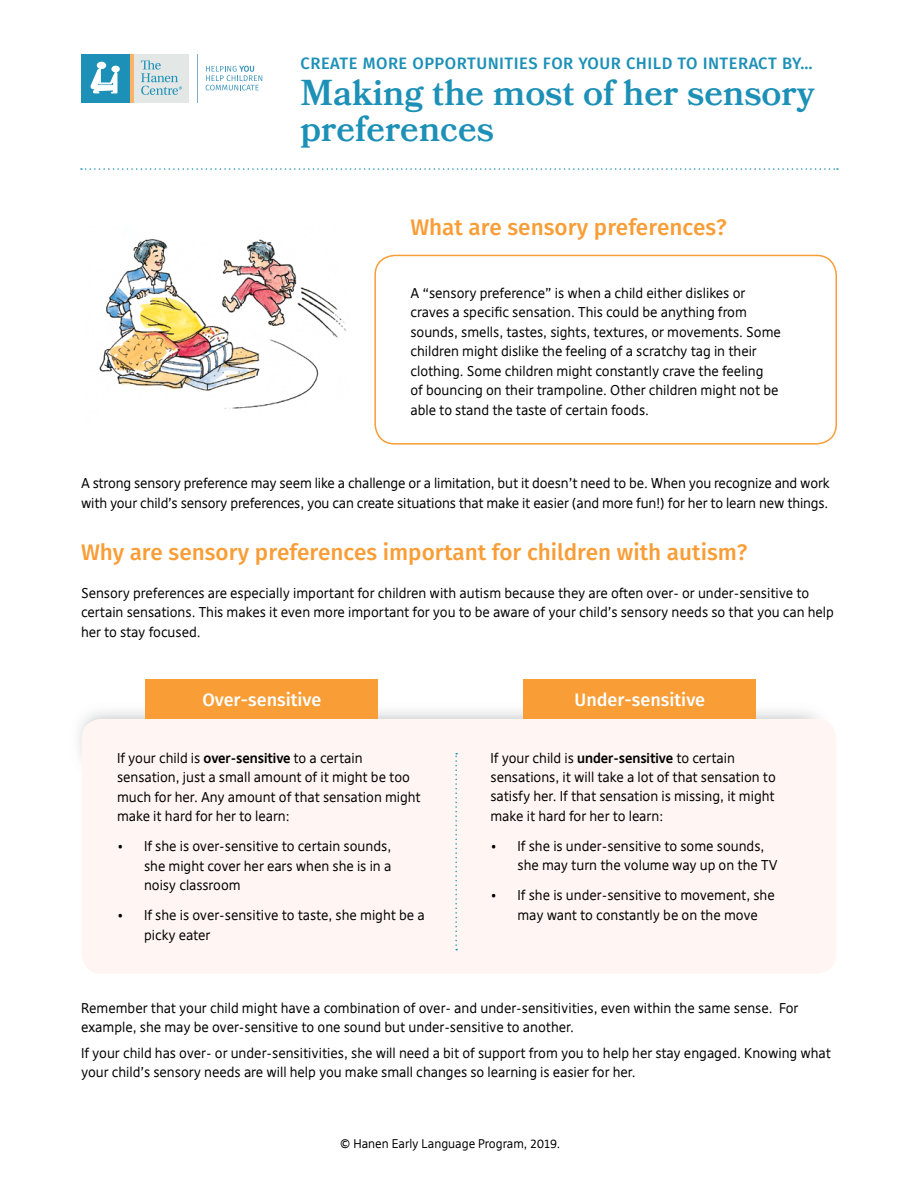
<style>
.page{position:relative;width:918px;height:1188px;background:#fff}
.page>*{position:absolute;margin:0;border:0;box-sizing:border-box;transform-origin:0 0}
.t1{font:600 36px/36px "Bookmania";color:#1c90b6}
.t2{font:500 22.5px "Fira Sans";color:#f99d36}
.t3{font:500 18px "Fira Sans";color:#fff}
.t4{font:500 16.5px "Fira Sans";letter-spacing:.03em;color:#1c90b6}
.t5{font:13.5px/19.5px "Deja Web";color:#000}
.t6{font:12px "Deja Web";color:#000}
.s1{font-weight:700}
</style>
<div class="page">
<img style="left:78px;top:679px;width:755px;height:79px">
<div style="left:82px;top:719px;width:754px;height:255px;background:#fff6f4;border-radius:20px"></div>
<hr style="left:197px;top:54px;width:1px;height:48px;background:#7aaeca">
<div style="left:134px;top:54px;width:55px;height:48px;background:#e3e8e7"></div>
<div style="left:129px;top:54px;width:5px;height:48px;background:#fbb367"></div>
<svg style="left:141px;top:61px;width:41px;height:34px"></svg>
<div style="left:81px;top:54px;width:48px;height:48px;background:#1c90b6"></div>
<svg style="left:90px;top:62px;width:30px;height:32px"></svg>
<svg style="left:206px;top:66px;width:56px;height:24px"></svg>
<svg style="left:81px;top:168px;width:757px;height:2px"></svg>
<div style="left:374px;top:255px;width:463px;height:190px;border:2px solid #f99d36;border-radius:20px"></div>
<svg style="left:455px;top:753px;width:2px;height:197px"></svg>
<div style="left:146px;top:679px;width:232px;height:40px;background:#f99d36"></div>
<div style="left:524px;top:679px;width:232px;height:40px;background:#f99d36"></div>
<img style="left:99px;top:239px;width:248px;height:170px">
<p class="t4" style="left:301px;top:51px;width:513px">CREATE MORE OPPORTUNITIES FOR YOUR CHILD TO INTERACT BY…</p>
<h1 class="t1" style="left:301px;top:74px;width:515px">Making the most of her sensory preferences</h1>
<h2 class="t2" style="left:410px;top:211px;width:318px">What are sensory preferences?</h2>
<p class="t5" style="left:410px;top:283px;width:372px">A “sensory preference” is when a child either dislikes or craves a specific sensation. This could be anything from sounds, smells, tastes, sights, textures, or movements. Some children might dislike the feeling of a scratchy tag in their clothing. Some children might constantly crave the feeling<br>of bouncing on their trampoline. Other children might not be able to stand the taste of certain foods.</p>
<p class="t5" style="left:81px;top:474px;width:750px">A strong sensory preference may seem like a challenge or a limitation, but it doesn’t need to be. When you recognize and work with your child’s sensory preferences, you can create situations that make it easier (and more fun!) for her to learn new things.</p>
<h2 class="t2" style="left:81px;top:536px;width:668px">Why are sensory preferences important for children with autism?</h2>
<p class="t5" style="left:81px;top:583px;width:755px">Sensory preferences are especially important for children with autism because they are often over- or under-sensitive to certain sensations. This makes it even more important for you to be aware of your child’s sensory needs so that you can help her to stay focused.</p>
<h3 class="t3" style="left:202px;top:687px;width:121px">Over-sensitive</h3>
<h3 class="t3" style="left:575px;top:687px;width:132px">Under-sensitive</h3>
<p class="t5" style="left:117px;top:748px;width:305px">If your child is <span class="s1">over-sensitive</span> to a certain sensation, just a small amount of it might be too much for her. Any amount of that sensation might make it hard for her to learn:</p>
<p class="t5" style="left:144px;top:837px;width:249px;text-align:justify;text-indent:-27px">• If she is over-sensitive to certain sounds, she might cover her ears when she is in a noisy classroom</p>
<p class="t5" style="left:144px;top:906px;width:282px;text-indent:-27px">• If she is over-sensitive to taste, she might be a picky eater</p>
<p class="t5" style="left:491px;top:748px;width:287px">If your child is <span class="s1">under-sensitive</span> to certain sensations, it will take a lot of that sensation to satisfy her. If that sensation is missing, it might make it hard for her to learn:</p>
<p class="t5" style="left:518px;top:837px;width:262px;text-indent:-27px">• If she is under-sensitive to some sounds, she may turn the volume way up on the TV</p>
<p class="t5" style="left:518px;top:886px;width:259px;text-indent:-27px">• If she is under-sensitive to movement, she may want to constantly be on the move</p>
<p class="t5" style="left:81px;top:999px;width:719px">Remember that your child might have a combination of over- and under-sensitivities, even within the same sense. For example, she may be over-sensitive to one sound but under-sensitive to another.</p>
<p class="t5" style="left:81px;top:1044px;width:751px">If your child has over- or under-sensitivities, she will need a bit of support from you to help her stay engaged. Knowing what your child’s sensory needs are will help you make small changes so learning is easier for her.</p>
<p class="t6" style="left:340px;top:1136px;width:222px">© Hanen Early Language Program, 2019.</p>
</div>
